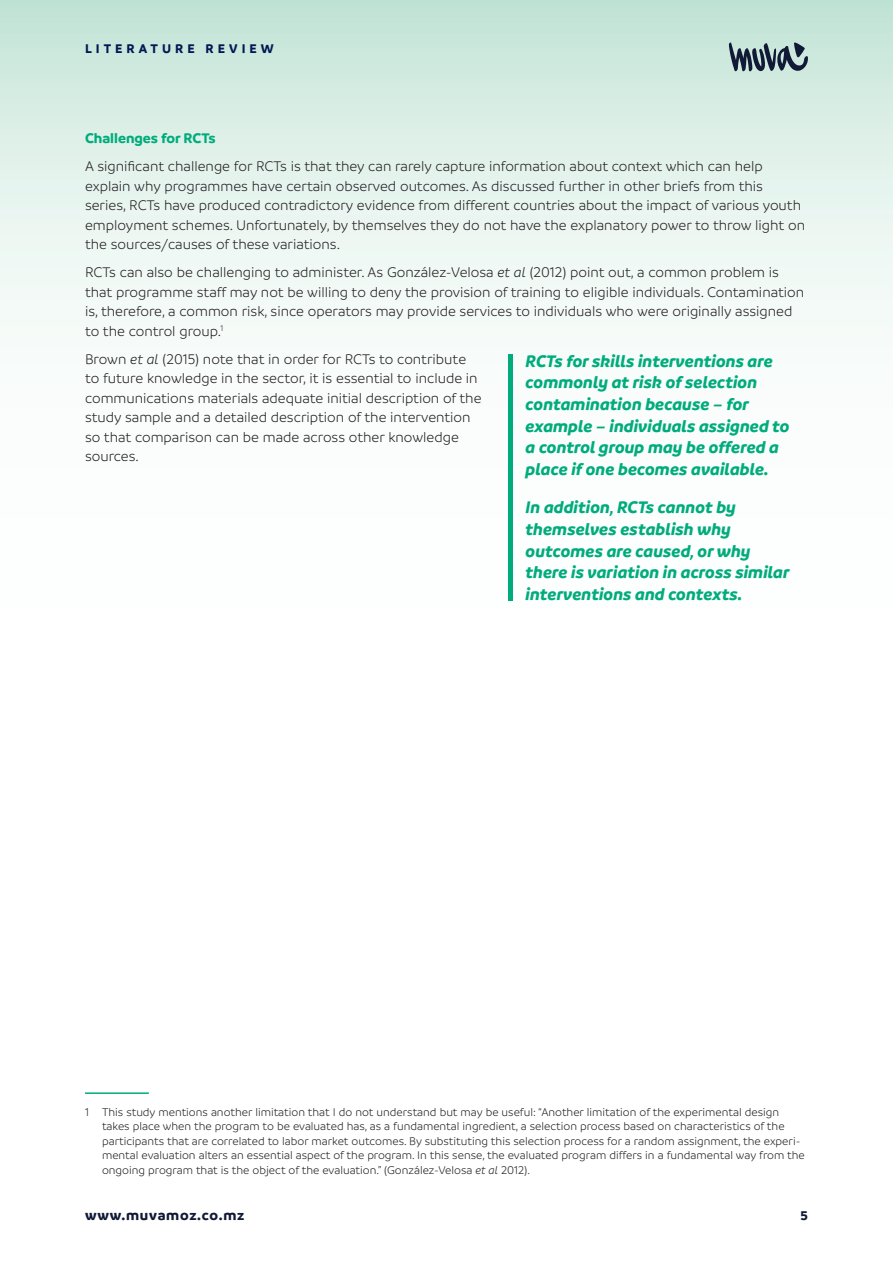
<style>
.page{position:relative;width:893px;height:1263px;background:#fff}
.page>*{position:absolute;margin:0;border:0;box-sizing:border-box;transform-origin:0 0}
.t1{font:italic 700 18px/21.6px "Branding";color:#00ac7c}
.t2{font:300 15px/19.5px "Branding";color:#231f20}
.t3{font:700 15px "Branding";letter-spacing:.05em;color:#101935}
.t4{font:700 15px "Branding";color:#00ac7c}
.t5{font:700 13.5px "Branding";letter-spacing:.3em;color:#001954}
.t6{font:700 13.5px "Branding";color:#101935}
.t7{font:300 12px/14.4px "Branding";color:#231f20}
.s1{font-style:italic}
</style>
<div class="page">
<svg style="left:0;top:0;width:893px;height:601px"></svg>
<svg style="left:729px;top:42px;width:79px;height:30px;background:#778b91"></svg>
<hr style="left:85px;top:1092px;width:64px;height:2px;background:#00ac7c">
<hr style="left:509px;top:354px;width:4px;height:247px;background:#00ac7c">
<p class="t5" style="left:85px;top:41px;width:190px">LITERATURE REVIEW</p>
<p class="t4" style="left:85px;top:130px;width:132px">Challenges for RCTs</p>
<p class="t2" style="left:85px;top:157px;width:722px">A significant challenge for RCTs is that they can rarely capture information about context which can help explain why programmes have certain observed outcomes. As discussed further in other briefs from this series, RCTs have produced contradictory evidence from different countries about the impact of various youth employment schemes. Unfortunately, by themselves they do not have the explanatory power to throw light on the sources/causes of these variations.</p>
<p class="t2" style="left:85px;top:263px;width:721px">RCTs can also be challenging to administer. As González-Velosa <span class="s1">et al</span> (2012) point out, a common problem is that programme staff may not be willing to deny the provision of training to eligible individuals. Contamination is, therefore, a common risk, since operators may provide services to individuals who were originally assigned to the control group.<sup>1</sup></p>
<p class="t2" style="left:85px;top:349px;width:398px">Brown <span class="s1">et al</span> (2015) note that in order for RCTs to contribute to future knowledge in the sector, it is essential to include in communications materials adequate initial description of the study sample and a detailed description of the intervention so that comparison can be made across other knowledge sources.</p>
<p class="t1" style="left:526px;top:350px;width:266px">RCTs for skills interventions are commonly at risk of selection contamination because – for example – individuals assigned to a control group may be offered a place if one becomes available.</p>
<p class="t1" style="left:526px;top:497px;width:265px">In addition, RCTs cannot by themselves establish why outcomes are caused, or why there is variation in across similar interventions and contexts.</p>
<p class="t7" style="left:102px;top:1105px;width:704px;text-indent:-17px">1 This study mentions another limitation that I do not understand but may be useful: “Another limitation of the experimental design takes place when the program to be evaluated has, as a fundamental ingredient, a selection process based on characteristics of the participants that are correlated to labor market outcomes. By substituting this selection process for a random assignment, the experi&shy;mental evaluation alters an essential aspect of the program. In this sense, the evaluated program differs in a fundamental way from the ongoing program that is the object of the evaluation.” (González-Velosa <span class="s1">et al</span> 2012).</p>
<p class="t3" style="left:85px;top:1207px;width:161px">www.muvamoz.co.mz</p>
<p class="t6" style="left:800px;top:1208px;width:9px">5</p>
</div>
